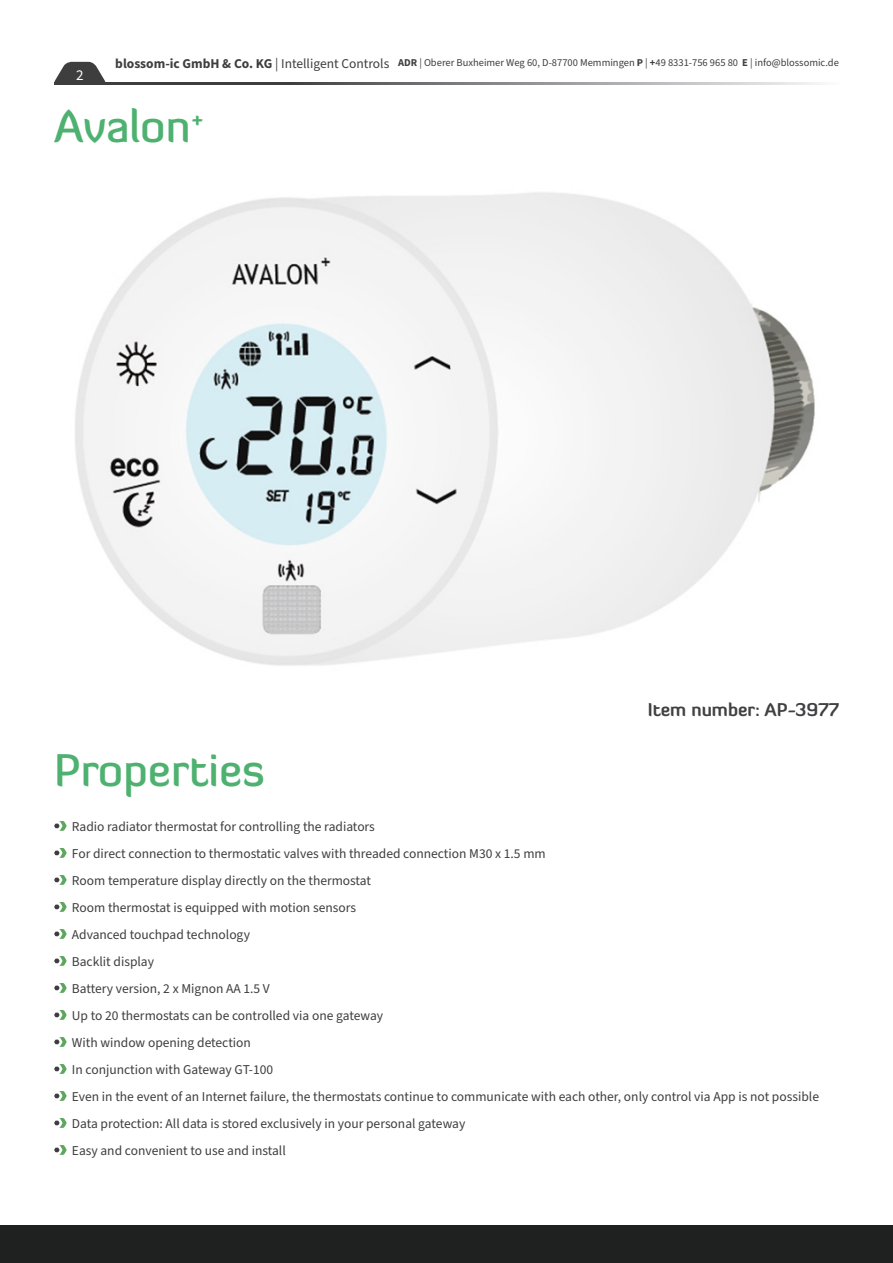
<style>
.page{position:relative;width:893px;height:1263px;background:#fff}
.page>*{position:absolute;margin:0;border:0;box-sizing:border-box;transform-origin:0 0}
.t1{font:500 45px "Diavlo";color:#4eb170}
.Stand_First{font:700 18px "Diavlo";color:#414042}
.t2{font:15px "Source Sans Pro";color:#fff}
.Body_Text__Regular{font:13.5px "Source Sans Pro";color:#3e3e3f}
.t3{font:10.5px "Source Sans Pro";color:#3e3e3f}
.s1{font-weight:700;font-size:13.5px}
.s2{font-size:13.5px}
.s3{font-weight:700}
</style>
<div class="page">
<svg style="left:106px;top:82px;width:712px;height:3px;background:#818284"></svg>
<svg style="left:54px;top:62px;width:52px;height:23px"></svg>
<div style="left:0;top:1225px;width:893px;height:38px;background:#1f2020"></div>
<img style="left:75px;top:192px;width:740px;height:474px">
<svg style="left:54px;top:821px;width:13px;height:10px"></svg>
<svg style="left:54px;top:848px;width:13px;height:10px"></svg>
<svg style="left:54px;top:875px;width:13px;height:10px"></svg>
<svg style="left:54px;top:902px;width:13px;height:10px"></svg>
<svg style="left:54px;top:929px;width:13px;height:10px"></svg>
<svg style="left:54px;top:956px;width:13px;height:10px"></svg>
<svg style="left:54px;top:983px;width:13px;height:10px"></svg>
<svg style="left:54px;top:1010px;width:13px;height:10px"></svg>
<svg style="left:54px;top:1037px;width:13px;height:10px"></svg>
<svg style="left:54px;top:1064px;width:13px;height:10px"></svg>
<svg style="left:54px;top:1091px;width:13px;height:10px"></svg>
<svg style="left:54px;top:1118px;width:13px;height:10px"></svg>
<svg style="left:54px;top:1145px;width:13px;height:10px"></svg>
<p class="t3" style="left:115px;top:55px;width:725px"><span class="s1">blossom-ic GmbH &amp; Co. KG</span> <span class="s2">| Intelligent Controls</span> <span class="s3">ADR</span> | Oberer Buxheimer Weg 60, D-87700 Memmingen <span class="s3">P</span> | <span class="s3">+</span>49 8331-756 965 80 <span class="s3">E</span> | info@blossomic.de</p>
<p class="t2" style="left:76px;top:65px;width:9px">2</p>
<p class="t1" style="left:54px;top:98px;width:152px">Avalon<sup>+</sup></p>
<p class="t1" style="left:54px;top:742px;width:212px">Properties</p>
<p class="Stand_First" style="left:648px;top:698px;width:193px">Item number: AP-3977</p>
<p class="Body_Text__Regular" style="left:72px;top:817px;width:305px">Radio radiator thermostat for controlling the radiators</p>
<p class="Body_Text__Regular" style="left:72px;top:844px;width:475px">For direct connection to thermostatic valves with threaded connection M30 x 1.5 mm</p>
<p class="Body_Text__Regular" style="left:72px;top:871px;width:301px">Room temperature display directly on the thermostat</p>
<p class="Body_Text__Regular" style="left:72px;top:898px;width:286px">Room thermostat is equipped with motion sensors</p>
<p class="Body_Text__Regular" style="left:72px;top:925px;width:180px">Advanced touchpad technology</p>
<p class="Body_Text__Regular" style="left:72px;top:952px;width:84px">Backlit display</p>
<p class="Body_Text__Regular" style="left:72px;top:979px;width:200px">Battery version, 2 x Mignon AA 1.5 V</p>
<p class="Body_Text__Regular" style="left:72px;top:1006px;width:313px">Up to 20 thermostats can be controlled via one gateway</p>
<p class="Body_Text__Regular" style="left:72px;top:1033px;width:181px">With window opening detection</p>
<p class="Body_Text__Regular" style="left:72px;top:1060px;width:203px">In conjunction with Gateway GT-100</p>
<p class="Body_Text__Regular" style="left:72px;top:1087px;width:749px">Even in the event of an Internet failure, the thermostats continue to communicate with each other, only control via App is not possible</p>
<p class="Body_Text__Regular" style="left:72px;top:1114px;width:395px">Data protection: All data is stored exclusively in your personal gateway</p>
<p class="Body_Text__Regular" style="left:72px;top:1141px;width:215px">Easy and convenient to use and install</p>
</div>
